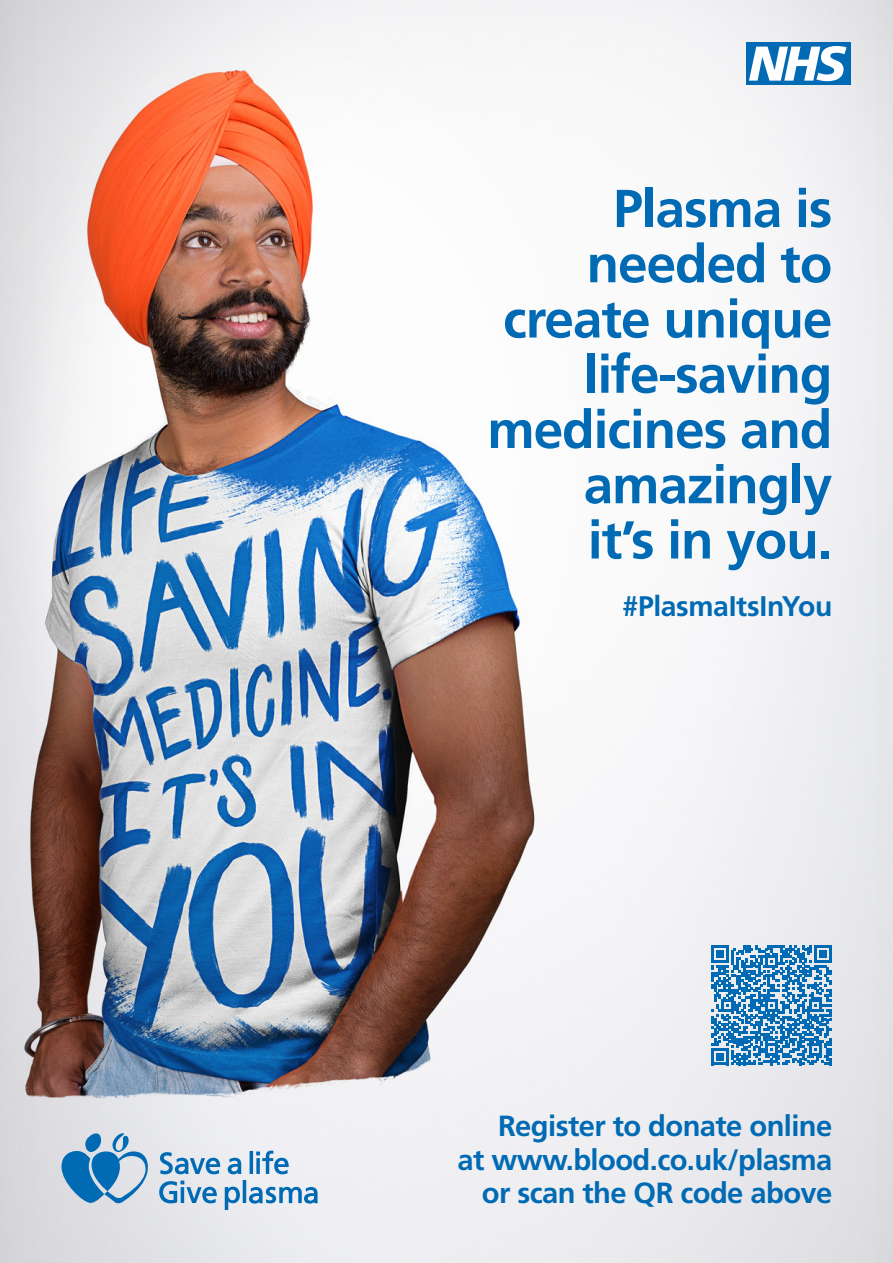
<style>
.page{position:relative;width:893px;height:1263px;background:#fff}
.page>*{position:absolute;margin:0;border:0;box-sizing:border-box;transform-origin:0 0}
.t1{font:700 53.25px/55.2px "Frutiger LT Pro";letter-spacing:-.02em;color:#006ab4;text-align:right}
.t2{font:700 29.1px/33.6px "Frutiger LT Pro";letter-spacing:-.02em;color:#006ab4;text-align:right}
.t3{font:700 28.35px "Frutiger LT Pro";letter-spacing:-.015em;color:#006ab4}
</style>
<div class="page">
<img style="left:0;top:0;width:893px;height:1263px">
<svg style="left:711px;top:945px;width:120px;height:120px;background:#5b9cca"></svg>
<svg style="left:61px;top:1133px;width:87px;height:71px;background:#7babcf"></svg>
<svg style="left:159px;top:1180px;width:58px;height:23px"></svg>
<hr style="left:243px;top:1180px;width:3px;height:23px;background:#006ab4">
<svg style="left:225px;top:1186px;width:15px;height:24px"></svg>
<svg style="left:249px;top:1187px;width:69px;height:16px"></svg>
<svg style="left:160px;top:1152px;width:60px;height:22px"></svg>
<svg style="left:228px;top:1158px;width:13px;height:16px"></svg>
<hr style="left:250px;top:1151px;width:3px;height:23px;background:#006ab4">
<svg style="left:256px;top:1150px;width:33px;height:24px"></svg>
<div style="left:746px;top:43px;width:104px;height:42px;background:#006ab4"></div>
<svg style="left:749px;top:46px;width:97px;height:35px"></svg>
<p class="t1" style="left:487px;top:181px;width:346px">Plasma is needed to create unique life-saving medicines and amazingly<br>it’s in you.</p>
<p class="t3" style="left:623px;top:590px;width:211px">#PlasmaItsInYou</p>
<p class="t2" style="left:458px;top:1109px;width:376px">Register to donate online<br>at www.blood.co.uk/plasma or scan the QR code above</p>
</div>
